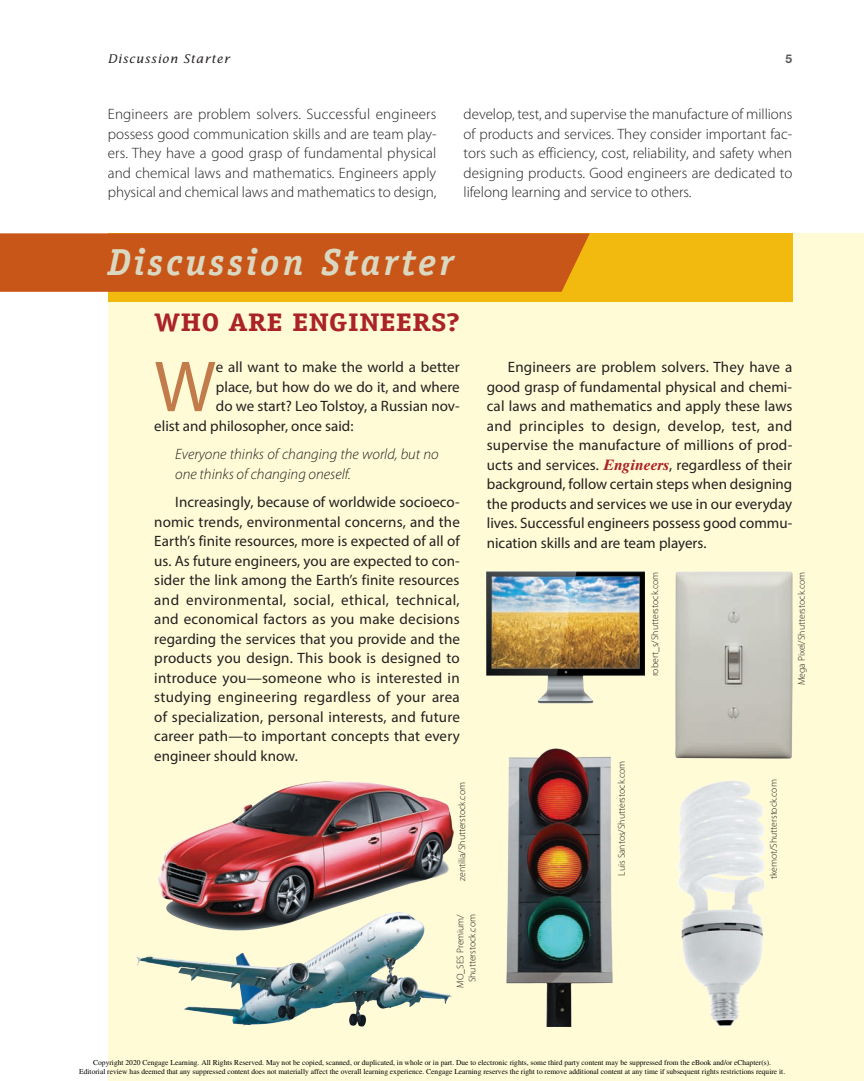
<style>
.page{position:relative;width:864px;height:1081px;background:#fff}
.page>*{position:absolute;margin:0;border:0;box-sizing:border-box;transform-origin:0 0}
.t1{font:72.9px "Myriad Pro";color:#c27c4b}
.t2{font:italic 700 37.65px "Officina Serif Std";letter-spacing:.08em;color:#dbd8c1}
.t3{font:700 25.5px "Officina Serif Std";color:#aa2326;scale:1.2 1}
.t4{font:15px/19.5px "Myriad Pro";color:#231f20;text-align:justify}
.t5{font:300 15px/19.5px "Myriad Pro";color:#231f20;text-align:justify}
.t6{font:italic 300 15px/19.5px "Myriad Pro";color:#231f20}
.t7{font:italic 12px "Lucida Std";letter-spacing:.07em;color:#231f20}
.t8{font:700 12px "Helvetica Neue LT Std";color:#57585a}
.t9{font:300 9.75px/12px "Myriad Pro";color:#231f20;text-align:center}
.t10{font:7.5px/9.6px "Times";color:#000;text-align:center}
.s1{font-family:"Times Ten LT Std";font-weight:700;font-style:italic;color:#aa2326}
</style>
<div class="page">
<div style="left:108px;top:233px;width:755px;height:847px;background:#fffbd6"></div>
<div style="left:108px;top:233px;width:684px;height:69px;background:#f2b90f"></div>
<div style="left:0;top:233px;width:589px;height:59px;background:#c85618"></div>
<img style="left:486px;top:571px;width:158px;height:132px">
<img style="left:136px;top:929px;width:315px;height:96px">
<img style="left:158px;top:781px;width:295px;height:148px">
<img style="left:506px;top:748px;width:105px;height:278px">
<img style="left:675px;top:571px;width:117px;height:187px">
<img style="left:677px;top:780px;width:87px;height:246px">
<p class="t7" style="left:108px;top:51px;width:123px">Discussion Starter</p>
<p class="t8" style="left:785px;top:51px;width:8px">5</p>
<p class="t5" style="left:108px;top:105px;width:330px">Engineers are problem solvers. Successful engineers possess good communication skills and are team play&shy;ers. They have a good grasp of fundamental physical and chemical laws and mathematics. Engineers apply physical and chemical laws and mathematics to design,</p>
<p class="t5" style="left:463px;top:105px;width:330px">develop, test, and supervise the manufacture of millions of products and services. They consider important fac&shy;tors such as efficiency, cost, reliability, and safety when designing products. Good engineers are dedicated to lifelong learning and service to others.</p>
<p class="t2" style="left:108px;top:240px;width:348px">Discussion Starter</p>
<p class="t3" style="left:154px;top:306px;width:256px">WHO ARE ENGINEERS?</p>
<p class="t1" style="left:154px;top:341px;width:63px">W</p>
<p class="t4" style="left:216px;top:357px;width:245px">e all want to make the world a better</p>
<p class="t4" style="left:216px;top:376px;width:245px">place, but how do we do it, and where</p>
<p class="t4" style="left:216px;top:396px;width:245px">do we start? Leo Tolstoy, a Russian nov-</p>
<p class="t4" style="left:154px;top:415px;width:201px">elist and philosopher, once said:</p>
<p class="t6" style="left:175px;top:444px;width:265px">Everyone thinks of changing the world, but no one thinks of changing oneself.</p>
<p class="t4" style="left:154px;top:492px;width:307px;text-indent:21px">Increasingly, because of worldwide socioeco&shy;nomic trends, environmental concerns, and the Earth’s finite resources, more is expected of all of us. As future engineers, you are expected to con&shy;sider the link among the Earth’s finite resources and environmental, social, ethical, technical, and economical factors as you make decisions regarding the services that you provide and the products you design. This book is designed to introduce you—someone who is interested in studying engineering regardless of your area of specialization, personal interests, and future career path—to important concepts that every engineer should know.</p>
<p class="t9" style="left:456px;top:880px;width:100px;rotate:-90deg">zentilia/Shutterstock.com</p>
<p class="t4" style="left:486px;top:357px;width:307px;text-indent:21px">Engineers are problem solvers. They have a good grasp of fundamental physical and chemi&shy;cal laws and mathematics and apply these laws and principles to design, develop, test, and supervise the manufacture of millions of prod&shy;ucts and services. <span class="s1">Engineers</span>, regardless of their background, follow certain steps when designing the products and services we use in our everyday lives. Successful engineers possess good commu&shy;nication skills and are team players.</p>
<p class="t9" style="left:648px;top:676px;width:106px;rotate:-90deg">robert_s/Shutterstock.com</p>
<p class="t9" style="left:615px;top:875px;width:116px;rotate:-90deg">Luis Santos/Shutterstock.com</p>
<p class="t9" style="left:795px;top:685px;width:115px;rotate:-90deg">Mega Pixel/Shutterstock.com</p>
<p class="t9" style="left:767px;top:878px;width:101px;rotate:-90deg">tkemot/Shutterstock.com</p>
<p class="t9" style="left:454px;top:987px;width:75px;rotate:-90deg">MO_SES Premium/<br>Shutterstock.com</p>
<p class="t10" style="left:79px;top:1056px;width:707px">Copyright 2020 Cengage Learning. All Rights Reserved. May not be copied, scanned, or duplicated, in whole or in part. Due to electronic rights, some third party content may be suppressed from the eBook and/or eChapter(s).<br>Editorial review has deemed that any suppressed content does not materially affect the overall learning experience. Cengage Learning reserves the right to remove additional content at any time if subsequent rights restrictions require it.</p>
</div>
